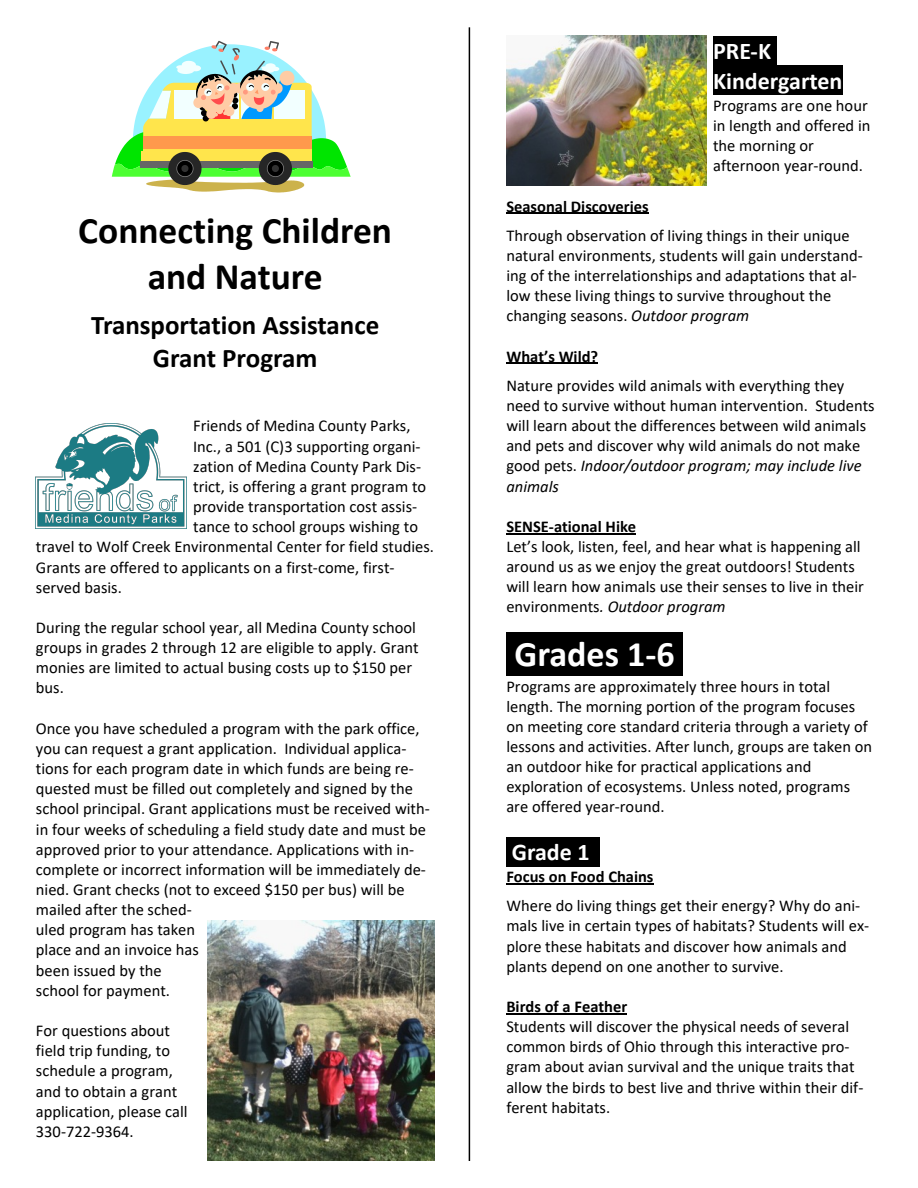
<style>
.page{position:relative;width:918px;height:1188px;background:#fff}
.page>*{position:absolute;margin:0;border:0;box-sizing:border-box;transform-origin:0 0}
.t1{font:700 37.5px/45.8px "Calibri";color:#000;text-align:center}
.t2{font:700 36px "Calibri";color:#fff}
.t3{font:700 27px/33px "Calibri";color:#000;text-align:center}
.t4{font:700 24px/29.2px "Calibri";color:#fff}
.t5{font:16.5px/20.1px "Calibri";color:#000}
.t6{font:700 16.5px "Calibri";color:#000}
.s1{font-style:italic}
</style>
<div class="page">
<img style="left:36px;top:423px;width:150px;height:104px">
<svg style="left:112px;top:41px;width:239px;height:152px"></svg>
<hr style="left:469px;top:27px;width:1px;height:1134px;background:#000">
<img style="left:506px;top:35px;width:200px;height:150px">
<div style="left:713px;top:36px;width:58px;height:30px;background:#000"></div>
<div style="left:771px;top:36px;width:6px;height:30px;background:#000"></div>
<div style="left:713px;top:66px;width:129px;height:29px;background:#000"></div>
<div style="left:506px;top:632px;width:169px;height:44px;background:#000"></div>
<div style="left:675px;top:632px;width:8px;height:44px;background:#000"></div>
<div style="left:506px;top:837px;width:84px;height:29px;background:#000"></div>
<div style="left:590px;top:837px;width:10px;height:29px;background:#000"></div>
<hr style="left:506px;top:213px;width:143px;height:1px;background:#000">
<hr style="left:506px;top:363px;width:92px;height:1px;background:#000">
<hr style="left:506px;top:533px;width:130px;height:1px;background:#000">
<hr style="left:506px;top:883px;width:148px;height:1px;background:#000">
<hr style="left:506px;top:1013px;width:121px;height:1px;background:#000">
<img style="left:208px;top:920px;width:226px;height:241px">
<h1 class="t1" style="left:78px;top:211px;width:315px">Connecting Children and Nature</h1>
<h3 class="t3" style="left:91px;top:310px;width:290px">Transportation Assistance<br>Grant Program</h3>
<p class="t5" style="left:193px;top:417px;width:219px">Friends of Medina County Parks,</p>
<p class="t5" style="left:193px;top:437px;width:229px">Inc., a 501 (C)3 supporting organi-</p>
<p class="t5" style="left:193px;top:458px;width:229px">zation of Medina County Park Dis-</p>
<p class="t5" style="left:193px;top:478px;width:235px">trict, is offering a grant program to</p>
<p class="t5" style="left:193px;top:498px;width:226px">provide transportation cost assis-</p>
<p class="t5" style="left:193px;top:518px;width:226px">tance to school groups wishing to</p>
<p class="t5" style="left:36px;top:538px;width:400px">travel to Wolf Creek Environmental Center for field studies.</p>
<p class="t5" style="left:36px;top:558px;width:360px">Grants are offered to applicants on a first-come, first-</p>
<p class="t5" style="left:36px;top:579px;width:87px">served basis.</p>
<p class="t5" style="left:36px;top:619px;width:384px">During the regular school year, all Medina County school groups in grades 2 through 12 are eligible to apply. Grant monies are limited to actual busing costs up to $150 per bus.</p>
<p class="t5" style="left:36px;top:720px;width:395px">Once you have scheduled a program with the park office, you can request a grant application. Individual applica&shy;tions for each program date in which funds are being re&shy;quested must be filled out completely and signed by the school principal. Grant applications must be received with&shy;in four weeks of scheduling a field study date and must be approved prior to your attendance. Applications with in&shy;complete or incorrect information will be immediately de&shy;nied. Grant checks (not to exceed $150 per bus) will be mailed after the sched-<br>uled program has taken<br>place and an invoice has<br>been issued by the<br>school for payment.</p>
<p class="t5" style="left:36px;top:1022px;width:153px">For questions about field trip funding, to schedule a program, and to obtain a grant application, please call<br>330-722-9364.</p>
<h3 class="t4" style="left:713px;top:39px;width:131px">PRE-K<br>Kindergarten</h3>
<p class="t5" style="left:713px;top:97px;width:159px">Programs are one hour in length and offered in the morning or afternoon year-round.</p>
<p class="t6" style="left:506px;top:199px;width:144px">Seasonal Discoveries</p>
<p class="t5" style="left:506px;top:227px;width:358px">Through observation of living things in their unique natural environments, students will gain understand&shy;ing of the interrelationships and adaptations that al&shy;low these living things to survive throughout the changing seasons. <span class="s1">Outdoor program</span></p>
<p class="t6" style="left:506px;top:349px;width:93px">What’s Wild?</p>
<p class="t5" style="left:506px;top:377px;width:370px">Nature provides wild animals with everything they need to survive without human intervention. Students will learn about the differences between wild animals and pets and discover why wild animals do not make good pets. <span class="s1">Indoor/outdoor program; may include live animals</span></p>
<p class="t6" style="left:506px;top:519px;width:131px">SENSE-ational Hike</p>
<p class="t5" style="left:506px;top:538px;width:359px">Let’s look, listen, feel, and hear what is happening all around us as we enjoy the great outdoors! Students will learn how animals use their senses to live in their environments<span class="s1">. Outdoor program</span></p>
<h2 class="t2" style="left:515px;top:639px;width:162px">Grades 1-6</h2>
<p class="t5" style="left:506px;top:677px;width:367px">Programs are approximately three hours in total length. The morning portion of the program focuses on meeting core standard criteria through a variety of lessons and activities. After lunch, groups are taken on an outdoor hike for practical applications and exploration of ecosystems. Unless noted, programs are offered year-round.</p>
<h3 class="t4" style="left:512px;top:839px;width:79px">Grade 1</h3>
<p class="t6" style="left:506px;top:870px;width:149px">Focus on Food Chains</p>
<p class="t5" style="left:506px;top:897px;width:364px">Where do living things get their energy? Why do ani&shy;mals live in certain types of habitats? Students will ex&shy;plore these habitats and discover how animals and plants depend on one another to survive.</p>
<p class="t6" style="left:506px;top:1000px;width:122px">Birds of a Feather</p>
<p class="t5" style="left:506px;top:1018px;width:358px">Students will discover the physical needs of several common birds of Ohio through this interactive pro&shy;gram about avian survival and the unique traits that allow the birds to best live and thrive within their dif&shy;ferent habitats.</p>
</div>
